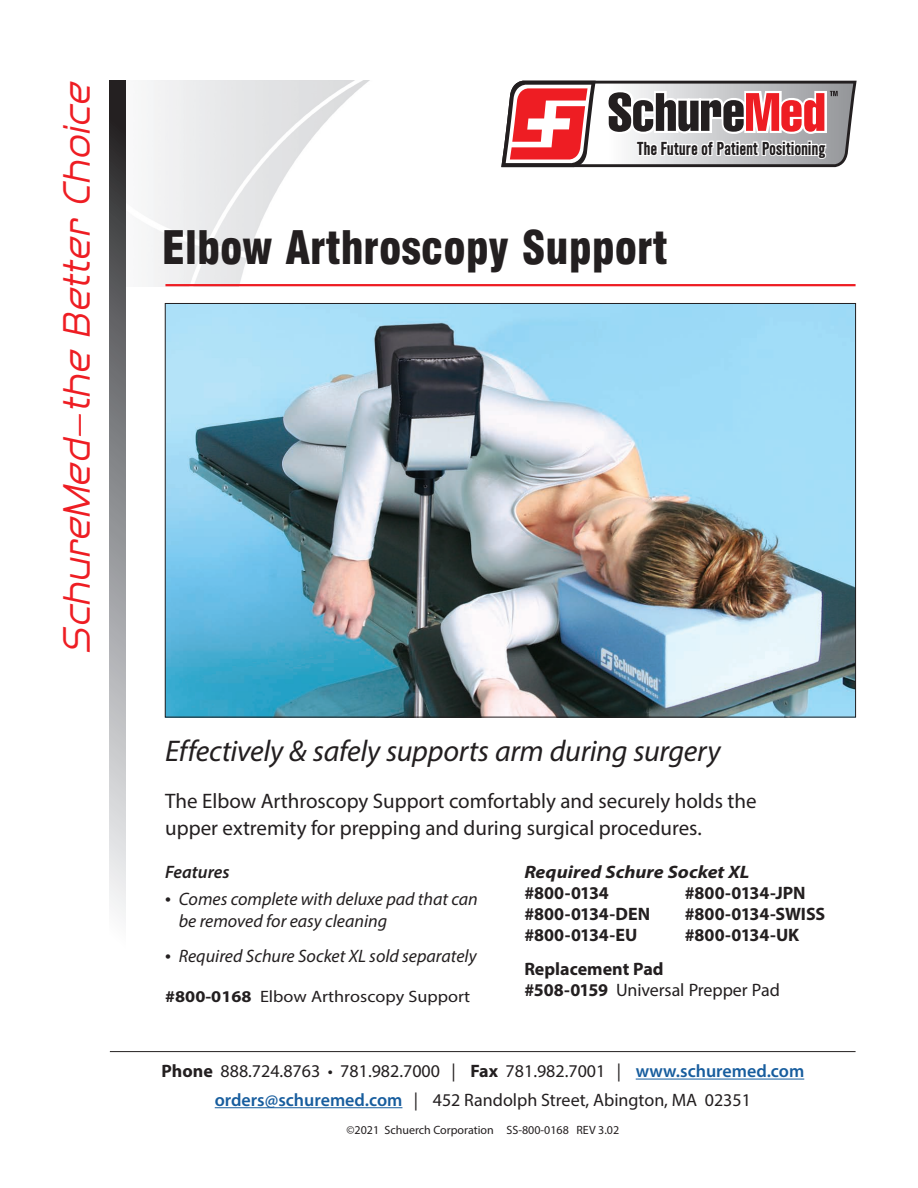
<style>
.page{position:relative;width:918px;height:1188px;background:#fff}
.page>*{position:absolute;margin:0;border:0;box-sizing:border-box;transform-origin:0 0}
.t1{font:900 45px "Corporate Condensed";color:#231f20}
.t2{font:italic 39px "Silverfork";color:#ee1d23}
.Bulet_Copy_w_space{font:italic 30px "Myriad Pro";letter-spacing:-.01em;color:#231f20}
.t3{font:21px/27px "Myriad Pro";color:#231f20}
.t4{font:18px "Myriad Pro";color:#231f20}
.Order_Info_line_Bold{font:700 18px/21px "Myriad Pro";letter-spacing:-.005em;color:#231f20}
.t5{font:italic 18px/22.5px "Myriad Pro";color:#231f20}
.Bulet_Copy_w_space-2{font:italic 700 18px "Myriad Pro";color:#231f20;scale:1.1 1}
.t6{font:italic 600 18px "Myriad Pro";color:#231f20}
.t7{font:700 16.65px "Simple Type";letter-spacing:.01em;color:#231f20}
.Product_name{font:16.5px "Myriad Pro";color:#231f20;scale:1.1 1}
.t8{font:12px "Myriad Pro";color:#231f20}
.s1{font-weight:400}
.s2{font-style:normal;font-size:21px}
.s3{font-weight:700}
.s4{font-weight:600;color:#175d9e}
</style>
<div class="page">
<img style="left:146px;top:81px;width:223px;height:205px">
<div style="left:110px;top:81px;width:16px;height:909px;background:linear-gradient(to bottom,#212022,#fff)"></div>
<svg style="left:110px;top:1052px;width:746px;height:57px"></svg>
<hr style="left:636px;top:1079px;width:168px;height:1px;background:#175d9e">
<hr style="left:215px;top:1107px;width:187px;height:1px;background:#175d9e">
<hr style="left:110px;top:1051px;width:746px;height:1px;background:#231f20">
<hr style="left:165px;top:284px;width:691px;height:2px;background:#ee1d23">
<img style="left:167px;top:305px;width:687px;height:410px">
<svg style="left:501px;top:81px;width:356px;height:86px"></svg>
<p class="t2" style="left:53px;top:654px;width:574px;rotate:-90deg">SchureMed–the Better Choice</p>
<p class="t7" style="left:637px;top:138px;width:190px">The Future of Patient Positioning</p>
<p class="t1" style="left:162px;top:221px;width:507px">Elbow Arthroscopy Support</p>
<p class="Bulet_Copy_w_space" style="left:165px;top:732px;width:557px">Effectively &amp; safely supports arm during surgery</p>
<p class="t3" style="left:165px;top:787px;width:593px">The Elbow Arthroscopy Support comfortably and securely holds the upper extremity for prepping and during surgical procedures.</p>
<p class="Bulet_Copy_w_space-2" style="left:524px;top:860px;width:206px">Required Schure Socket XL</p>
<p class="Order_Info_line_Bold" style="left:524px;top:881px;width:86px">#800-0134</p>
<p class="Order_Info_line_Bold" style="left:685px;top:881px;width:122px">#800-0134-JPN</p>
<p class="Order_Info_line_Bold" style="left:524px;top:902px;width:127px">#800-0134-DEN</p>
<p class="Order_Info_line_Bold" style="left:685px;top:902px;width:142px">#800-0134-SWISS</p>
<p class="Order_Info_line_Bold" style="left:524px;top:923px;width:115px">#800-0134-EU</p>
<p class="Order_Info_line_Bold" style="left:685px;top:923px;width:116px">#800-0134-UK</p>
<p class="Order_Info_line_Bold" style="left:524px;top:958px;width:257px">Replacement Pad<br>#508-0159 <span class="s1">Universal Prepper Pad</span></p>
<p class="t6" style="left:165px;top:860px;width:66px">Features</p>
<p class="t5" style="left:179px;top:887px;width:301px;text-indent:-14px"><span class="s2">•</span> Comes complete with deluxe pad that can be removed for easy cleaning</p>
<p class="t5" style="left:165px;top:945px;width:313px"><span class="s2">•</span> Required Schure Socket XL sold separately</p>
<p class="Product_name" style="left:165px;top:986px;width:279px"><span class="s3">#800-0168</span> Elbow Arthroscopy Support</p>
<p class="t4" style="left:161px;top:1060px;width:644px"><span class="s3">Phone</span> 888.724.8763 • 781.982.7000 | <span class="s3">Fax</span> 781.982.7001 | <span class="s4">www.schuremed.com</span></p>
<p class="t4" style="left:215px;top:1089px;width:538px"><span class="s4">orders@schuremed.com</span> | 452 Randolph Street, Abington, MA 02351</p>
<p class="t8" style="left:347px;top:1123px;width:274px">©2021 Schuerch Corporation SS-800-0168 REV 3.02</p>
</div>
